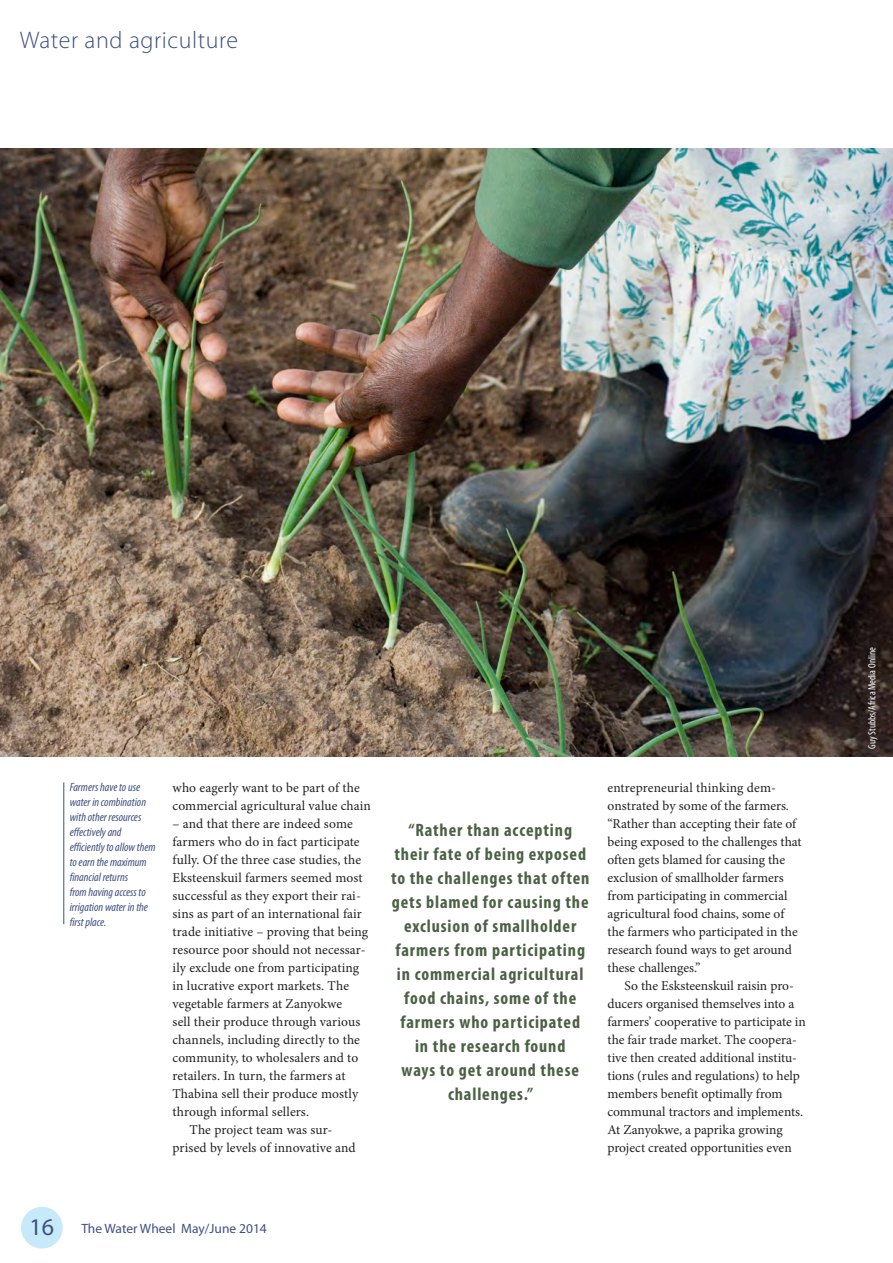
<style>
.page{position:relative;width:893px;height:1263px;background:#fff}
.page>*{position:absolute;margin:0;border:0;box-sizing:border-box;transform-origin:0 0}
.t1{font:300 24px "Myriad Pro";letter-spacing:.025em;color:#3f5080}
.Pull_quote{font:700 condensed 18px/24px "Myriad Pro";letter-spacing:.05em;color:#4b6144;text-align:center}
.Body_text{font:13.5px/18px "Minion Pro";letter-spacing:.005em;color:#231f20}
.t2{font:13.5px "Myriad Pro";color:#3f5080}
.t3{font:italic condensed 12px/15px "Myriad Pro";color:#3f5080}
.Photo_credit{font:condensed 10.65px "Myriad Pro";color:#fff}
.s1{font-size:24px}
</style>
<div class="page">
<div style="left:21px;top:1207px;width:42px;height:41px;background:#c6eafa;border-radius:50%"></div>
<img style="left:0;top:149px;width:893px;height:608px">
<hr style="left:63px;top:782px;width:1px;height:142px;background:#3f5080">
<h1 class="t1" style="left:20px;top:26px;width:220px">Water and agriculture</h1>
<p class="t3" style="left:70px;top:780px;width:87px">Farmers have to use water in combination with other resources effectively and efficiently to allow them to earn the maximum financial returns<br>from having access to irrigation water in the first place.</p>
<p class="Body_text" style="left:173px;top:779px;width:200px">who eagerly want to be part of the commercial agricultural value chain</p>
<p class="Body_text" style="left:173px;top:815px;width:197px">– and that there are indeed some farmers who do in fact participate fully. Of the three case studies, the Eksteenskuil farmers seemed most successful as they export their rai&shy;sins as part of an international fair trade initiative – proving that being resource poor should not necessar&shy;ily exclude one from participating in lucrative export markets. The vegetable farmers at Zanyokwe<br>sell their produce through various channels, including directly to the community, to wholesalers and to retailers. In turn, the farmers at Thabina sell their produce mostly through informal sellers.</p>
<p class="Body_text" style="left:173px;top:1121px;width:185px;text-align:center">The project team was sur-<br>prised by levels of innovative and</p>
<p class="Pull_quote" style="left:391px;top:817px;width:200px">“Rather than accepting their fate of being exposed to the challenges that often gets blamed for causing the exclusion of smallholder farmers from participating in commercial agricultural food chains, some of the farmers who participated<br>in the research found<br>ways to get around these challenges.”</p>
<p class="Body_text" style="left:607px;top:779px;width:196px">entrepreneurial thinking dem&shy;onstrated by some of the farmers. “Rather than accepting their fate of being exposed to the challenges that often gets blamed for causing the exclusion of smallholder farmers from participating in commercial agricultural food chains, some of the farmers who participated in the research found ways to get around these challenges.”</p>
<p class="Body_text" style="left:607px;top:977px;width:200px;text-indent:17px">So the Esksteenskuil raisin pro&shy;ducers organised themselves into a farmers’ cooperative to participate in the fair trade market. The coopera&shy;tive then created additional institu&shy;tions (rules and regulations) to help members benefit optimally from communal tractors and implements.<br>At Zanyokwe, a paprika growing project created opportunities even</p>
<p class="t2" style="left:30px;top:1220px;width:239px"><span class="s1">16</span> The Water Wheel May/June 2014</p>
<p class="Photo_credit" style="left:865px;top:749px;width:103px;rotate:-90deg">Guy Stubbs/Africa Media Online</p>
</div>
